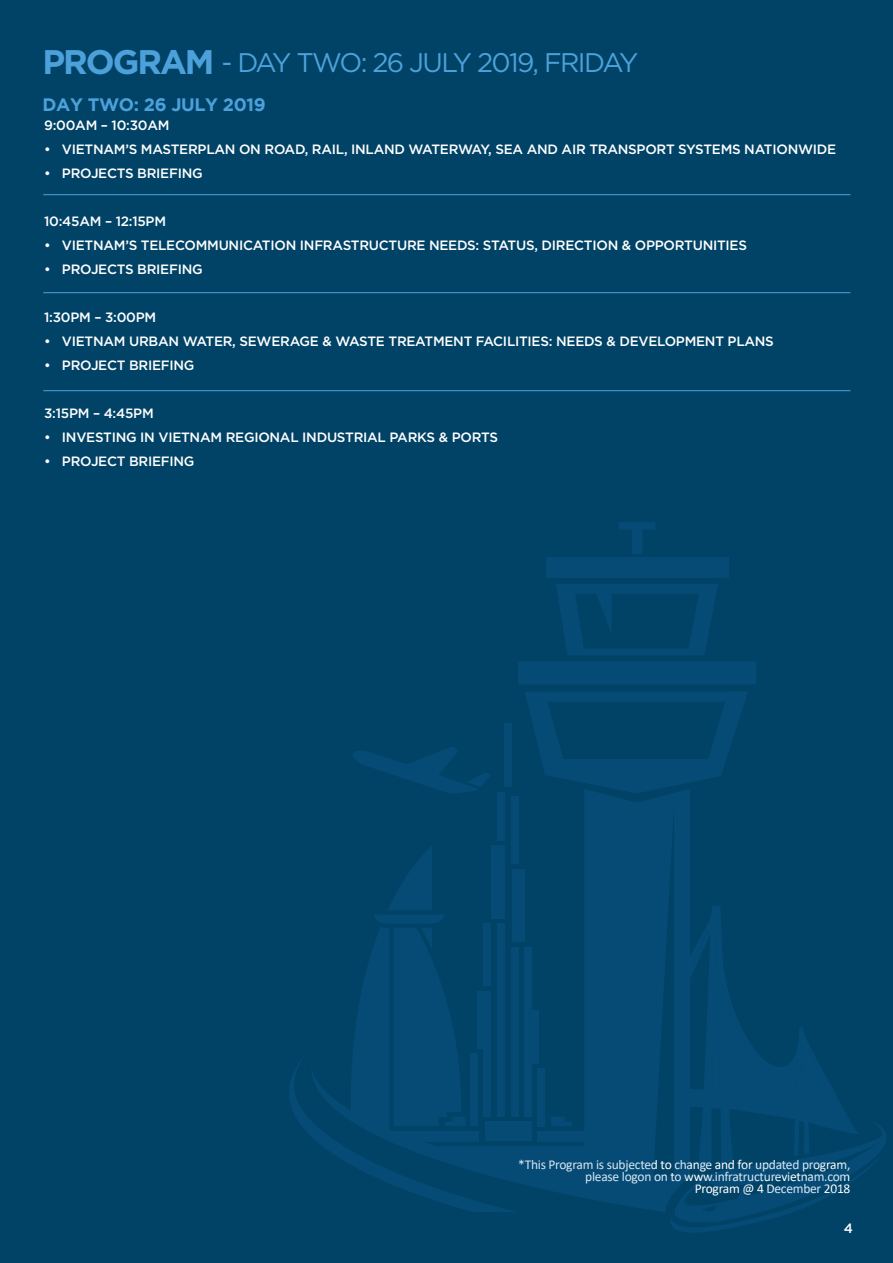
<style>
.page{position:relative;width:893px;height:1263px;background:#004367}
.page>*{position:absolute;margin:0;border:0;box-sizing:border-box;transform-origin:0 0}
.t1{font:26.85px "Gotham";letter-spacing:-.06em;color:#4da1da}
.t2{font:700 18px "Gotham";letter-spacing:-.02em;color:#4da1da}
.t3{font:500 13.5px "Gotham";letter-spacing:-.02em;color:#fff}
.t4{font:13.5px/12px "Calibri";letter-spacing:-.02em;color:#fff;text-align:right}
.s1{font-weight:700;font-size:34.05px}
</style>
<div class="page">
<hr style="left:43px;top:194px;width:807px;height:1px;background:#4da1da">
<hr style="left:43px;top:292px;width:807px;height:1px;background:#4da1da">
<hr style="left:43px;top:390px;width:807px;height:1px;background:#4da1da">
<div style="left:546px;top:557px;width:182px;height:21px;background:#054b75"></div>
<div style="left:518px;top:661px;width:238px;height:23px;background:#054b75"></div>
<svg style="left:556px;top:584px;width:162px;height:71px"></svg>
<svg style="left:619px;top:522px;width:36px;height:32px"></svg>
<svg style="left:289px;top:692px;width:597px;height:541px"></svg>
<h1 class="t1" style="left:43px;top:46px;width:597px"><span class="s1">PROGRAM</span> - DAY TWO: 26 JULY 2019, FRIDAY</h1>
<h2 class="t2" style="left:43px;top:94px;width:225px">DAY TWO: 26 JULY 2019</h2>
<p class="t3" style="left:44px;top:116px;width:127px">9:00AM – 10:30AM</p>
<p class="t3" style="left:44px;top:140px;width:794px">• VIETNAM’S MASTERPLAN ON ROAD, RAIL, INLAND WATERWAY, SEA AND AIR TRANSPORT SYSTEMS NATIONWIDE</p>
<p class="t3" style="left:44px;top:164px;width:160px">• PROJECTS BRIEFING</p>
<p class="t3" style="left:44px;top:212px;width:123px">10:45AM – 12:15PM</p>
<p class="t3" style="left:44px;top:236px;width:704px">• VIETNAM’S TELECOMMUNICATION INFRASTRUCTURE NEEDS: STATUS, DIRECTION &amp; OPPORTUNITIES</p>
<p class="t3" style="left:44px;top:260px;width:160px">• PROJECTS BRIEFING</p>
<p class="t3" style="left:44px;top:308px;width:113px">1:30PM – 3:00PM</p>
<p class="t3" style="left:44px;top:332px;width:731px">• VIETNAM URBAN WATER, SEWERAGE &amp; WASTE TREATMENT FACILITIES: NEEDS &amp; DEVELOPMENT PLANS</p>
<p class="t3" style="left:44px;top:356px;width:152px">• PROJECT BRIEFING</p>
<p class="t3" style="left:44px;top:404px;width:111px">3:15PM – 4:45PM</p>
<p class="t3" style="left:44px;top:428px;width:455px">• INVESTING IN VIETNAM REGIONAL INDUSTRIAL PARKS &amp; PORTS</p>
<p class="t3" style="left:44px;top:452px;width:152px">• PROJECT BRIEFING</p>
<p class="t4" style="left:518px;top:1158px;width:334px">*This Program is subjected to change and for updated program, please logon on to www.infratructurevietnam.com<br>Program @ 4 December 2018</p>
<p class="t3" style="left:844px;top:1220px;width:11px">4</p>
</div>
